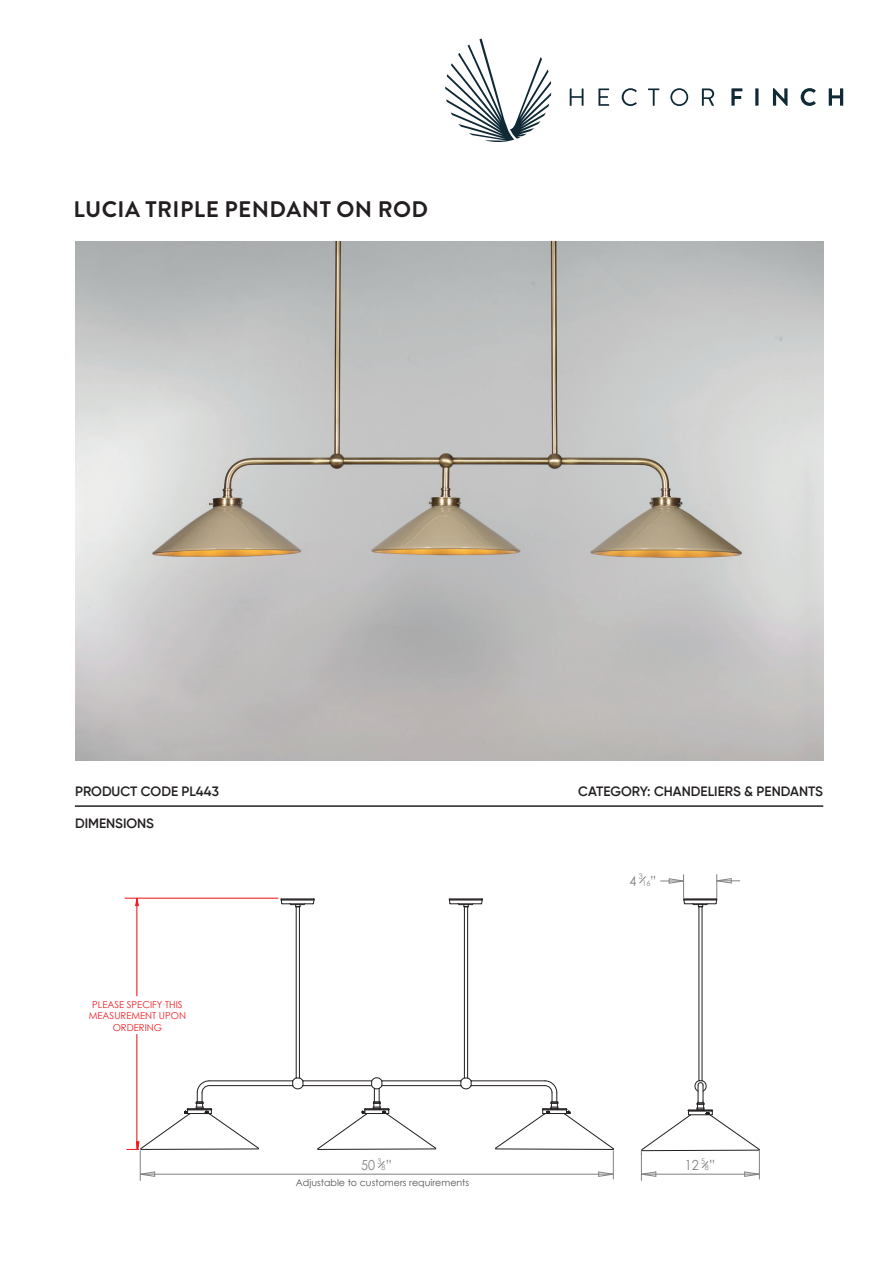
<style>
.page{position:relative;width:893px;height:1263px;background:#fff}
.page>*{position:absolute;margin:0;border:0;box-sizing:border-box;transform-origin:0 0}
.t1{font:700 22.5px "Brandon Grotesque";letter-spacing:.02em;color:#231f20}
.t2{font:13.8px "Century Gothic";color:#808180;scale:.91 1}
.t3{font:600 13.5px "Gilroy";color:#231f20}
.t4{font:9.45px/11.4px "Century Gothic";color:#ee1d23;text-align:center}
.t5{font:9.45px "Century Gothic";color:#545456}
.t6{font:7.8px/6.1px "Century Gothic";color:#808180;scale:.91 1}
</style>
<div class="page">
<hr style="left:75px;top:805px;width:748px;height:2px;background:#231f20">
<svg style="left:570px;top:88px;width:13px;height:18px"></svg>
<svg style="left:598px;top:88px;width:11px;height:18px"></svg>
<svg style="left:622px;top:88px;width:15px;height:18px"></svg>
<svg style="left:648px;top:88px;width:11px;height:18px"></svg>
<svg style="left:670px;top:88px;width:18px;height:18px"></svg>
<svg style="left:702px;top:88px;width:12px;height:18px"></svg>
<svg style="left:731px;top:88px;width:11px;height:18px"></svg>
<hr style="left:755px;top:88px;width:3px;height:18px;background:#0f2935">
<svg style="left:773px;top:88px;width:14px;height:18px"></svg>
<svg style="left:801px;top:88px;width:15px;height:18px"></svg>
<svg style="left:829px;top:88px;width:14px;height:18px"></svg>
<svg style="left:445px;top:39px;width:106px;height:103px"></svg>
<hr style="left:209px;top:1085px;width:84px;height:1px;background:#231f20">
<hr style="left:209px;top:1080px;width:84px;height:1px;background:#231f20">
<hr style="left:471px;top:1080px;width:74px;height:1px;background:#231f20">
<hr style="left:471px;top:1085px;width:74px;height:1px;background:#231f20">
<hr style="left:382px;top:1085px;width:79px;height:1px;background:#231f20">
<hr style="left:382px;top:1080px;width:79px;height:1px;background:#231f20">
<svg style="left:449px;top:899px;width:34px;height:190px"></svg>
<svg style="left:281px;top:899px;width:155px;height:251px"></svg>
<hr style="left:125px;top:898px;width:153px;height:1px;background:#ee1d23">
<hr style="left:137px;top:1034px;width:1px;height:115px;background:#ee1d23">
<hr style="left:137px;top:898px;width:1px;height:98px;background:#ee1d23">
<hr style="left:140px;top:1174px;width:473px;height:1px;background:#808180">
<svg style="left:127px;top:1080px;width:132px;height:100px"></svg>
<svg style="left:495px;top:1080px;width:119px;height:99px"></svg>
<svg style="left:639px;top:874px;width:121px;height:306px"></svg>
<svg style="left:378px;top:1161px;width:7px;height:7px"></svg>
<img style="left:75px;top:241px;width:748px;height:519px">
<h1 class="t1" style="left:74px;top:194px;width:356px">LUCIA TRIPLE PENDANT ON ROD</h1>
<p class="t3" style="left:75px;top:783px;width:145px">PRODUCT CODE PL443</p>
<p class="t3" style="left:578px;top:783px;width:246px">CATEGORY: CHANDELIERS &amp; PENDANTS</p>
<p class="t3" style="left:75px;top:815px;width:80px">DIMENSIONS</p>
<p class="t4" style="left:89px;top:999px;width:99px">PLEASE SPECIFY THIS<br>MEASUREMENT UPON<br>ORDERING</p>
<p class="t6" style="left:642px;top:873px;width:10px;text-indent:-4px">3<br>16</p>
<p class="t2" style="left:629px;top:871px;width:31px">4 ”</p>
<p class="t6" style="left:378px;top:1158px;width:10px;text-align:center">3<br>8</p>
<p class="t2" style="left:685px;top:1156px;width:35px">1 2 ”<sup>5</sup></p>
<p class="t2" style="left:361px;top:1155px;width:35px">50 ”</p>
<p class="t6" style="left:705px;top:1164px;width:6px">8</p>
<p class="t5" style="left:296px;top:1176px;width:175px">Adjustable to customers requirements</p>
</div>
